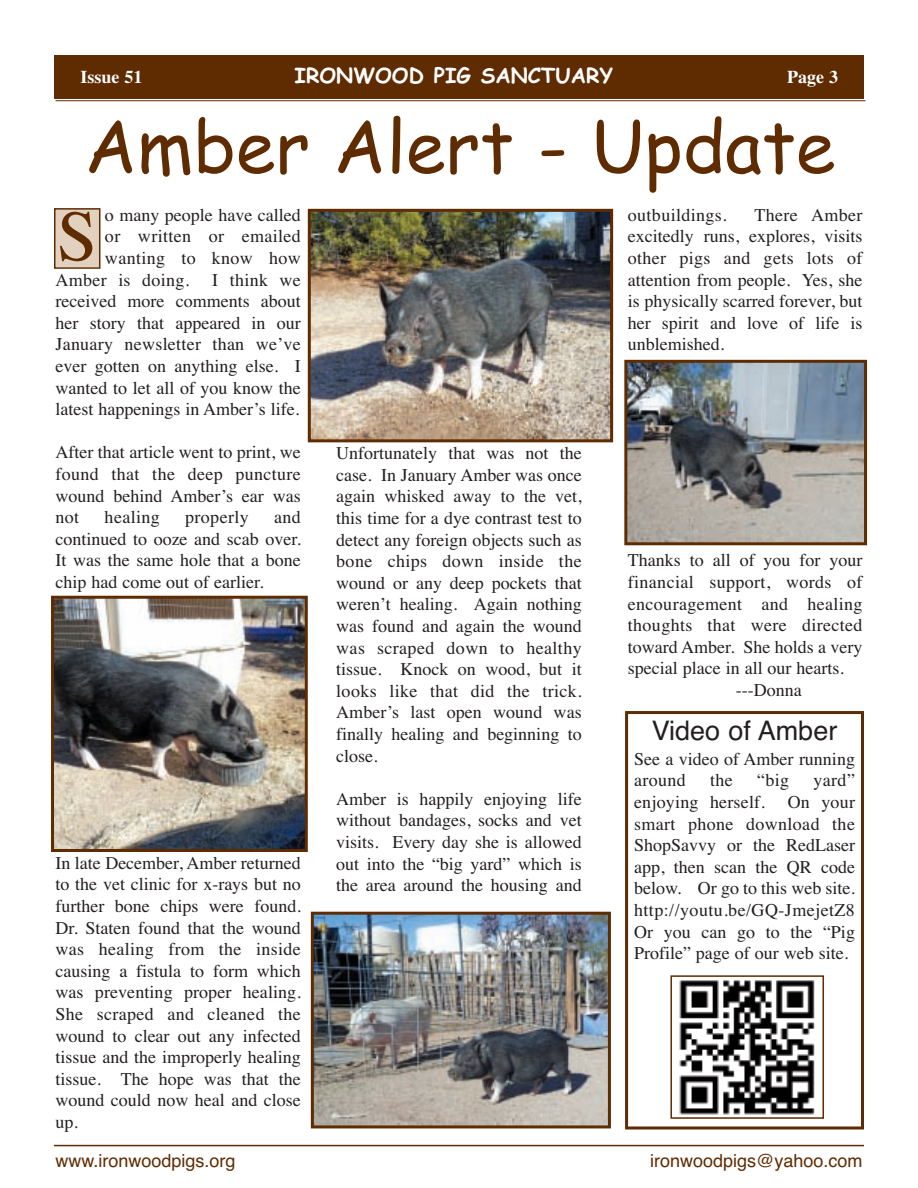
<style>
.page{position:relative;width:918px;height:1188px;background:#fff}
.page>*{position:absolute;margin:0;border:0;box-sizing:border-box;transform-origin:0 0}
.t1{font:72px "Comic Sans MS";color:#5f2b00}
.t2{font:72px "Times";color:#5f2b00}
.t3{font:27px "Helvetica";color:#231f20}
.t4{font:700 21px "Comic Sans MS";color:#fff}
.t5{font:18px/21.6px "Times";color:#231f20;text-align:justify}
.t6{font:18px "Times";letter-spacing:.02em;color:#231f20}
.t7{font:18px "Helvetica";color:#5f2b00}
.t8{font:700 18px "Times";color:#fff}
</style>
<div class="page">
<hr style="left:55px;top:100px;width:810px;height:1px;background:#5f2b00">
<hr style="left:54px;top:1145px;width:810px;height:1px;background:#5f2b00">
<div style="left:54px;top:56px;width:810px;height:43px;background:#5f2b00"></div>
<img style="left:315px;top:916px;width:292px;height:208px">
<div style="left:311px;top:912px;width:300px;height:216px;border:3px solid #5f2b00"></div>
<img style="left:628px;top:364px;width:235px;height:177px">
<div style="left:624px;top:360px;width:243px;height:185px;border:3px solid #5f2b00"></div>
<img style="left:312px;top:213px;width:297px;height:225px">
<div style="left:308px;top:209px;width:305px;height:233px;border:3px solid #5f2b00"></div>
<div style="left:56px;top:210px;width:43px;height:57px;background:#e3d1c0"></div>
<div style="left:54px;top:208px;width:46px;height:61px;border:2px solid #5f2b00"></div>
<img style="left:55px;top:600px;width:249px;height:248px">
<div style="left:51px;top:596px;width:257px;height:256px;border:3px solid #5f2b00"></div>
<div style="left:625px;top:711px;width:239px;height:418px;border:3px solid #5f2b00"></div>
<img style="left:679px;top:980px;width:136px;height:135px">
<div style="left:670px;top:975px;width:154px;height:144px;border:2px solid #5f2b00"></div>
<p class="t8" style="left:80px;top:66px;width:63px">Issue 51</p>
<p class="t4" style="left:295px;top:63px;width:320px">IRONWOOD PIG SANCTUARY</p>
<p class="t8" style="left:787px;top:66px;width:52px">Page 3</p>
<h1 class="t1" style="left:85px;top:105px;width:752px">Amber Alert - Update</h1>
<h1 class="t2" style="left:57px;top:193px;width:42px">S</h1>
<p class="t5" style="left:105px;top:204px;width:197px">o many people have called</p>
<p class="t6" style="left:105px;top:226px;width:197px">or written or emailed</p>
<p class="t6" style="left:105px;top:247px;width:197px">wanting to know how</p>
<p class="t6" style="left:55px;top:269px;width:135px">Amber is doing.</p>
<p class="t6" style="left:628px;top:204px;width:100px">outbuildings.</p>
<p class="t5" style="left:628px;top:204px;width:236px;text-indent:127px">There Amber excitedly runs, explores, visits other pigs and gets lots of attention from people. Yes, she is physically scarred forever, but her spirit and love of life is unblemished.</p>
<p class="t5" style="left:55px;top:269px;width:247px;text-indent:157px">I think we received more comments about her story that appeared in our January newsletter than we’ve ever gotten on anything else. I wanted to let all of you know the latest happenings in Amber’s life.</p>
<p class="t5" style="left:55px;top:441px;width:247px">After that article went to print, we found that the deep puncture wound behind Amber’s ear was not</p>
<p class="t5" style="left:336px;top:442px;width:247px">Unfortunately that was not the case. In January Amber was once again whisked away to the vet, this time for a dye contrast test to detect any foreign objects such as bone chips down inside the wound or any deep pockets that weren’t healing. Again nothing was found and again the wound was scraped down to healthy tissue. Knock on wood, but it looks like that did the trick.<br>Amber’s last open wound was finally healing and beginning to close.</p>
<p class="t5" style="left:336px;top:788px;width:247px">Amber is happily enjoying life without bandages, socks and vet visits. Every day she is allowed out into the “big yard” which is the area around the housing and</p>
<p class="t6" style="left:105px;top:506px;width:57px">healing</p>
<p class="t6" style="left:185px;top:506px;width:65px">properly</p>
<p class="t5" style="left:55px;top:506px;width:247px;text-indent:219px">and continued to ooze and scab over.<br>It was the same hole that a bone chip had come out of earlier.</p>
<p class="t5" style="left:628px;top:549px;width:236px">Thanks to all of you for your</p>
<p class="t6" style="left:628px;top:571px;width:236px">financial support, words of</p>
<p class="t6" style="left:628px;top:593px;width:236px">encouragement and healing</p>
<p class="t6" style="left:628px;top:614px;width:236px">thoughts that were directed</p>
<p class="t5" style="left:628px;top:636px;width:236px">toward Amber. She holds a very</p>
<p class="t5" style="left:628px;top:657px;width:218px">special place in all our hearts.</p>
<p class="t5" style="left:736px;top:679px;width:67px">---Donna</p>
<h2 class="t3" style="left:652px;top:715px;width:187px">Video of Amber</h2>
<p class="t5" style="left:634px;top:748px;width:222px">See a video of Amber running around</p>
<p class="t5" style="left:710px;top:769px;width:24px">the</p>
<p class="t5" style="left:757px;top:769px;width:34px">“big</p>
<p class="t5" style="left:814px;top:769px;width:43px">yard”</p>
<p class="t5" style="left:634px;top:791px;width:132px">enjoying herself.</p>
<p class="t5" style="left:634px;top:791px;width:222px;text-indent:154px">On your smart phone download the ShopSavvy or the RedLaser app, then scan the QR code below. Or go to this web site. http://youtu.be/GQ-JmejetZ8<br>Or you can go to the “Pig Profile” page of our web site.</p>
<p class="t5" style="left:55px;top:852px;width:247px">In late December, Amber returned to the vet clinic for x-rays but no further bone chips were found.<br>Dr. Staten found that the wound was healing from the inside causing a fistula to form which was preventing proper healing.<br>She scraped and cleaned the wound to clear out any infected tissue and the improperly healing tissue. The hope was that the wound could now heal and close up.</p>
<p class="t7" style="left:56px;top:1150px;width:182px">www.ironwoodpigs.org</p>
<p class="t7" style="left:650px;top:1150px;width:214px">ironwoodpigs@yahoo.com</p>
</div>
